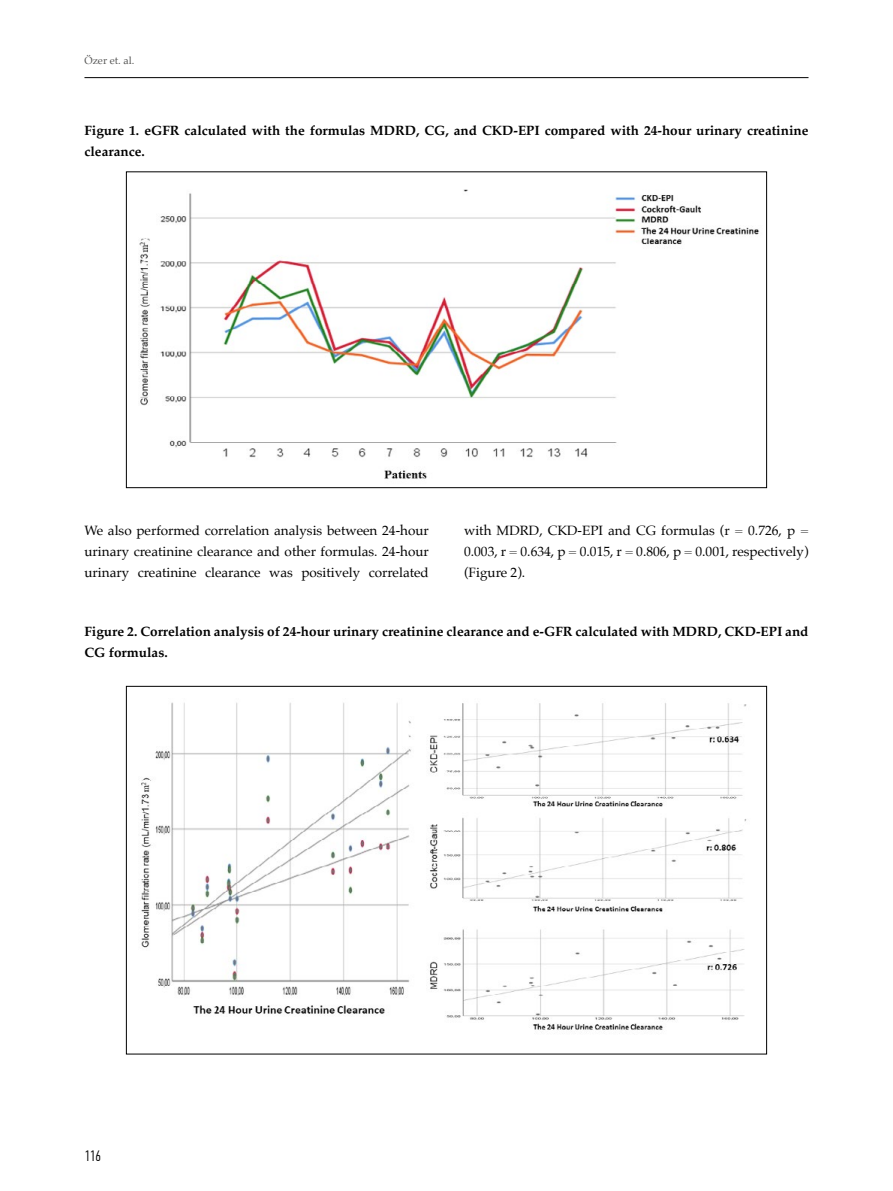
<style>
.page{position:relative;width:893px;height:1191px;background:#fff}
.page>*{position:absolute;margin:0;border:0;box-sizing:border-box;transform-origin:0 0}
.t1{font:300 15px "PF Din Text Comp Pro";color:#000}
.t2{font:13.5px/21px "Palatino";color:#000;text-align:justify}
.t3{font:700 13.5px/21px "Palatino";color:#000}
.t4{font:10.5px "Palatino";color:#575756}
</style>
<div class="page">
<hr style="left:84px;top:77px;width:724px;height:1px;background:#000">
<img style="left:139px;top:189px;width:621px;height:290px">
<img style="left:141px;top:702px;width:606px;height:328px">
<p class="t4" style="left:84px;top:52px;width:51px">Özer et. al.</p>
<p class="t3" style="left:84px;top:120px;width:725px">Figure 1. eGFR calculated with the formulas MDRD, CG, and CKD-EPI compared with 24-hour urinary creatinine clearance.</p>
<p class="t2" style="left:84px;top:520px;width:346px">We also performed correlation analysis between 24-hour urinary creatinine clearance and other formulas. 24-hour urinary creatinine clearance was positively correlated</p>
<p class="t2" style="left:464px;top:520px;width:346px">with MDRD, CKD-EPI and CG formulas (r = 0.726, p = 0.003, r = 0.634, p = 0.015, r = 0.806, p = 0.001, respectively) (Figure 2).</p>
<p class="t3" style="left:84px;top:621px;width:725px">Figure 2. Correlation analysis of 24-hour urinary creatinine clearance and e-GFR calculated with MDRD, CKD-EPI and<br>CG formulas.</p>
<p class="t1" style="left:84px;top:1147px;width:18px">116</p>
</div>
